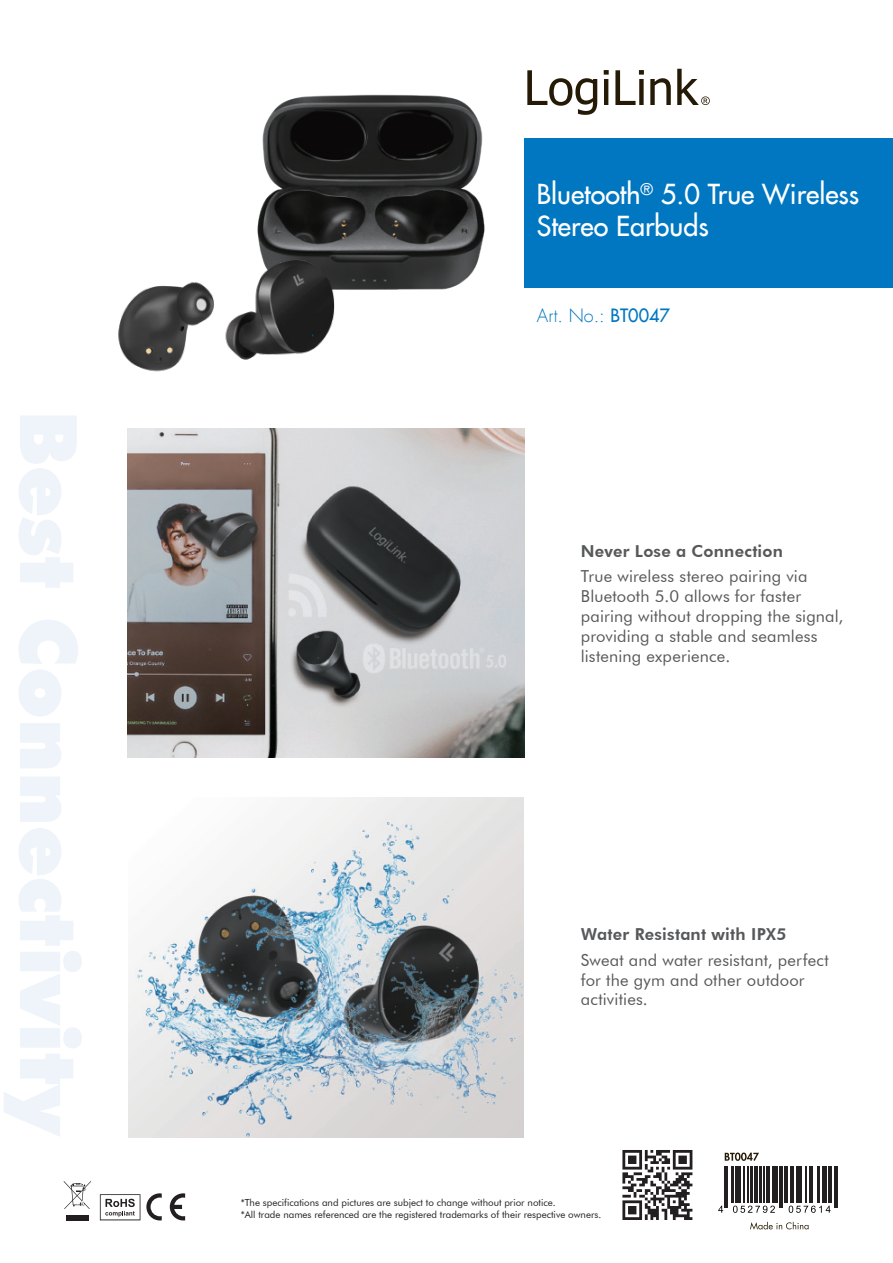
<style>
.page{position:relative;width:893px;height:1263px;background:#fff}
.page>*{position:absolute;margin:0;border:0;box-sizing:border-box;transform-origin:0 0}
.Produktname{font:27px/31.8px "Futura LT";color:#fff}
.t1{font:300 18px "Futura LT";color:#0077c0}
.Fließtext{font:16.5px/19.8px "Futura BT";letter-spacing:.01em;color:#57585a}
.subline{font:800 16.5px "Futura BT";letter-spacing:.01em;color:#57585a}
.t2{font:9.75px/11.7px "Futura BT";color:#231f20}
.s1{font-weight:400}
</style>
<div class="page">
<svg style="left:100px;top:1194px;width:40px;height:26px"></svg>
<svg style="left:64px;top:1181px;width:27px;height:28px"></svg>
<div style="left:66px;top:1215px;width:23px;height:5px;background:#231f20"></div>
<svg style="left:146px;top:1193px;width:16px;height:27px"></svg>
<svg style="left:170px;top:1193px;width:15px;height:27px"></svg>
<div style="left:524px;top:138px;width:369px;height:150px;background:#0077c0"></div>
<svg style="left:527px;top:69px;width:183px;height:46px"></svg>
<img style="left:257px;top:94px;width:228px;height:196px">
<img style="left:118px;top:253px;width:224px;height:119px">
<img style="left:128px;top:428px;width:396px;height:329px">
<img style="left:129px;top:797px;width:394px;height:341px">
<svg style="left:622px;top:1150px;width:70px;height:70px"></svg>
<svg style="left:725px;top:1152px;width:34px;height:9px"></svg>
<svg style="left:750px;top:1222px;width:58px;height:7px"></svg>
<hr style="left:724px;top:1166px;width:1px;height:41px;background:#231f20">
<hr style="left:727px;top:1166px;width:1px;height:41px;background:#231f20">
<hr style="left:731px;top:1166px;width:3px;height:37px;background:#231f20">
<hr style="left:735px;top:1166px;width:1px;height:37px;background:#231f20">
<hr style="left:737px;top:1166px;width:4px;height:37px;background:#231f20">
<hr style="left:743px;top:1166px;width:1px;height:37px;background:#231f20">
<hr style="left:747px;top:1166px;width:1px;height:37px;background:#231f20">
<hr style="left:751px;top:1166px;width:2px;height:37px;background:#231f20">
<hr style="left:754px;top:1166px;width:4px;height:37px;background:#231f20">
<hr style="left:759px;top:1166px;width:2px;height:37px;background:#231f20">
<hr style="left:764px;top:1166px;width:1px;height:37px;background:#231f20">
<hr style="left:766px;top:1166px;width:4px;height:37px;background:#231f20">
<hr style="left:772px;top:1166px;width:2px;height:37px;background:#231f20">
<hr style="left:776px;top:1166px;width:2px;height:37px;background:#231f20">
<hr style="left:779px;top:1166px;width:1px;height:41px;background:#231f20">
<hr style="left:782px;top:1166px;width:1px;height:41px;background:#231f20">
<hr style="left:784px;top:1166px;width:3px;height:37px;background:#231f20">
<hr style="left:790px;top:1166px;width:1px;height:37px;background:#231f20">
<hr style="left:792px;top:1166px;width:1px;height:37px;background:#231f20">
<hr style="left:796px;top:1166px;width:3px;height:37px;background:#231f20">
<hr style="left:801px;top:1166px;width:1px;height:37px;background:#231f20">
<hr style="left:806px;top:1166px;width:1px;height:37px;background:#231f20">
<hr style="left:809px;top:1166px;width:1px;height:37px;background:#231f20">
<hr style="left:812px;top:1166px;width:1px;height:37px;background:#231f20">
<hr style="left:817px;top:1166px;width:3px;height:37px;background:#231f20">
<hr style="left:822px;top:1166px;width:3px;height:37px;background:#231f20">
<hr style="left:826px;top:1166px;width:1px;height:37px;background:#231f20">
<hr style="left:828px;top:1166px;width:4px;height:37px;background:#231f20">
<hr style="left:834px;top:1166px;width:1px;height:41px;background:#231f20">
<hr style="left:837px;top:1166px;width:1px;height:41px;background:#231f20">
<svg style="left:718px;top:1206px;width:5px;height:7px"></svg>
<svg style="left:733px;top:1205px;width:42px;height:8px"></svg>
<svg style="left:789px;top:1205px;width:42px;height:8px"></svg>
<p class="Produktname" style="left:537px;top:178px;width:324px">Bluetooth<sup>®</sup> 5.0 True Wireless<br>Stereo Earbuds</p>
<p class="t1" style="left:537px;top:305px;width:135px">Art. No.: <span class="s1">BT0047</span></p>
<p class="subline" style="left:581px;top:541px;width:204px">Never Lose a Connection</p>
<p class="Fließtext" style="left:581px;top:566px;width:228px">True wireless stereo pairing via</p>
<p class="Fließtext" style="left:581px;top:586px;width:222px">Bluetooth 5.0 allows for faster</p>
<p class="Fließtext" style="left:581px;top:606px;width:264px">pairing without dropping the signal,</p>
<p class="Fließtext" style="left:581px;top:626px;width:238px">providing a stable and seamless</p>
<p class="Fließtext" style="left:581px;top:646px;width:151px">listening experience.</p>
<p class="subline" style="left:581px;top:924px;width:207px">Water Resistant with IPX5</p>
<p class="Fließtext" style="left:581px;top:950px;width:250px">Sweat and water resistant, perfect for the gym and other outdoor</p>
<p class="Fließtext" style="left:581px;top:989px;width:69px">activities.</p>
<p class="t2" style="left:241px;top:1196px;width:362px">*The specifications and pictures are subject to change without prior notice.<br>*All trade names referenced are the registered trademarks of their respective owners.</p>
</div>
